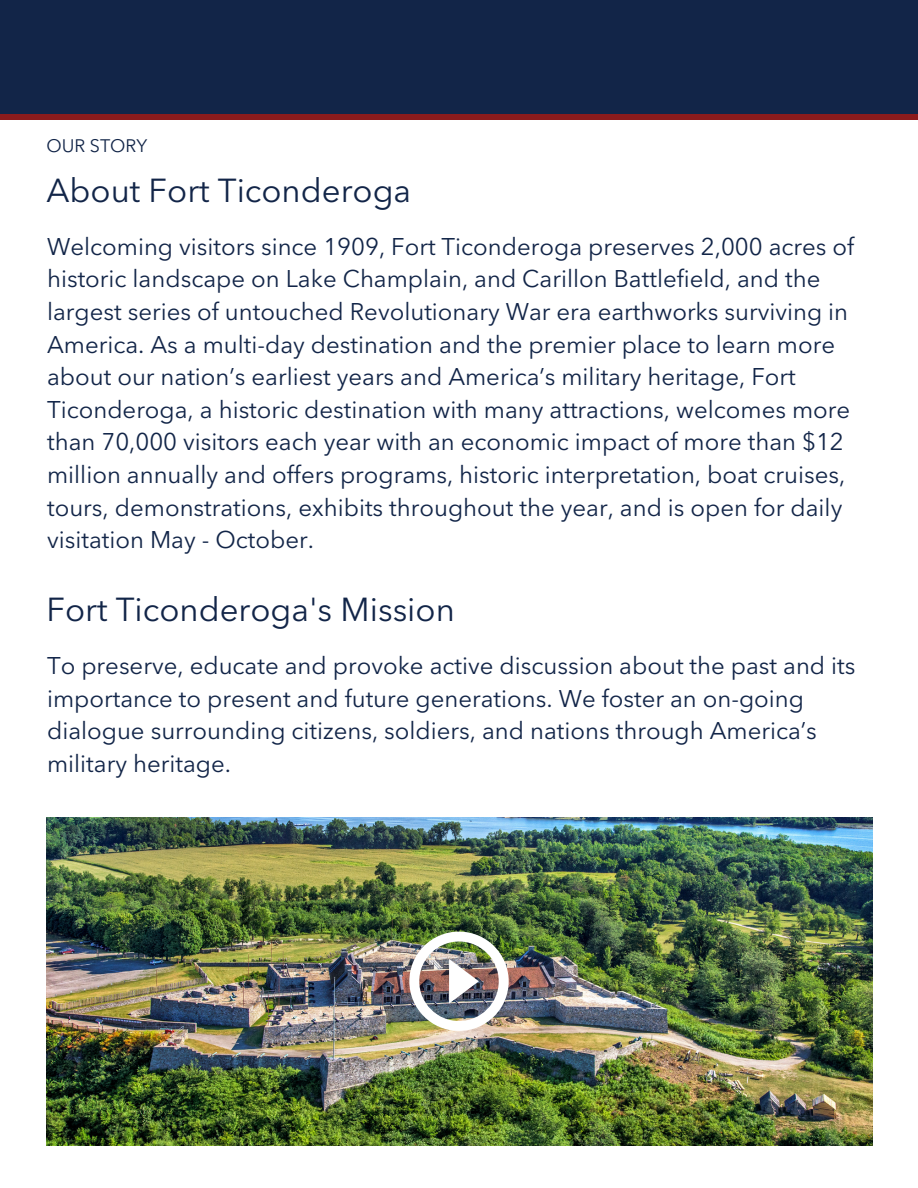
<style>
.page{position:relative;width:918px;height:1188px;background:#fff}
.page>*{position:absolute;margin:0;border:0;box-sizing:border-box;transform-origin:0 0}
.t1{font:33px "Avenir Next LT Pro";color:#122548}
.t2{font:24px/32.7px "Avenir Next LT Pro";color:#122548}
.t3{font:18px "Avenir Next LT Pro";color:#122548}
</style>
<div class="page">
<div style="left:0;top:0;width:918px;height:114px;background:#122548"></div>
<div style="left:0;top:114px;width:918px;height:6px;background:#8b1b1c"></div>
<img style="left:46px;top:818px;width:826px;height:327px">
<img style="left:409px;top:932px;width:99px;height:99px">
<h1 class="t3" style="left:46px;top:138px;width:102px">OUR STORY</h1>
<h2 class="t1" style="left:46px;top:177px;width:366px">About Fort Ticonderoga</h2>
<p class="t2" style="left:47px;top:232px;width:809px">Welcoming visitors since 1909, Fort Ticonderoga preserves 2,000 acres of historic landscape on Lake Champlain, and Carillon Battlefield, and the largest series of untouched Revolutionary War era earthworks surviving in America. As a multi-day destination and the premier place to learn more about our nation’s earliest years and America’s military heritage, Fort Ticonderoga, a historic destination with many attractions, welcomes more than 70,000 visitors each year with an economic impact of more than $12 million annually and offers programs, historic interpretation, boat cruises, tours, demonstrations, exhibits throughout the year, and is open for daily visitation May - October.</p>
<h1 class="t1" style="left:46px;top:596px;width:410px">Fort Ticonderoga's Mission</h1>
<h2 class="t2" style="left:47px;top:651px;width:810px">To preserve, educate and provoke active discussion about the past and its importance to present and future generations. We foster an on-going dialogue surrounding citizens, soldiers, and nations through America’s military heritage.</h2>
</div>
